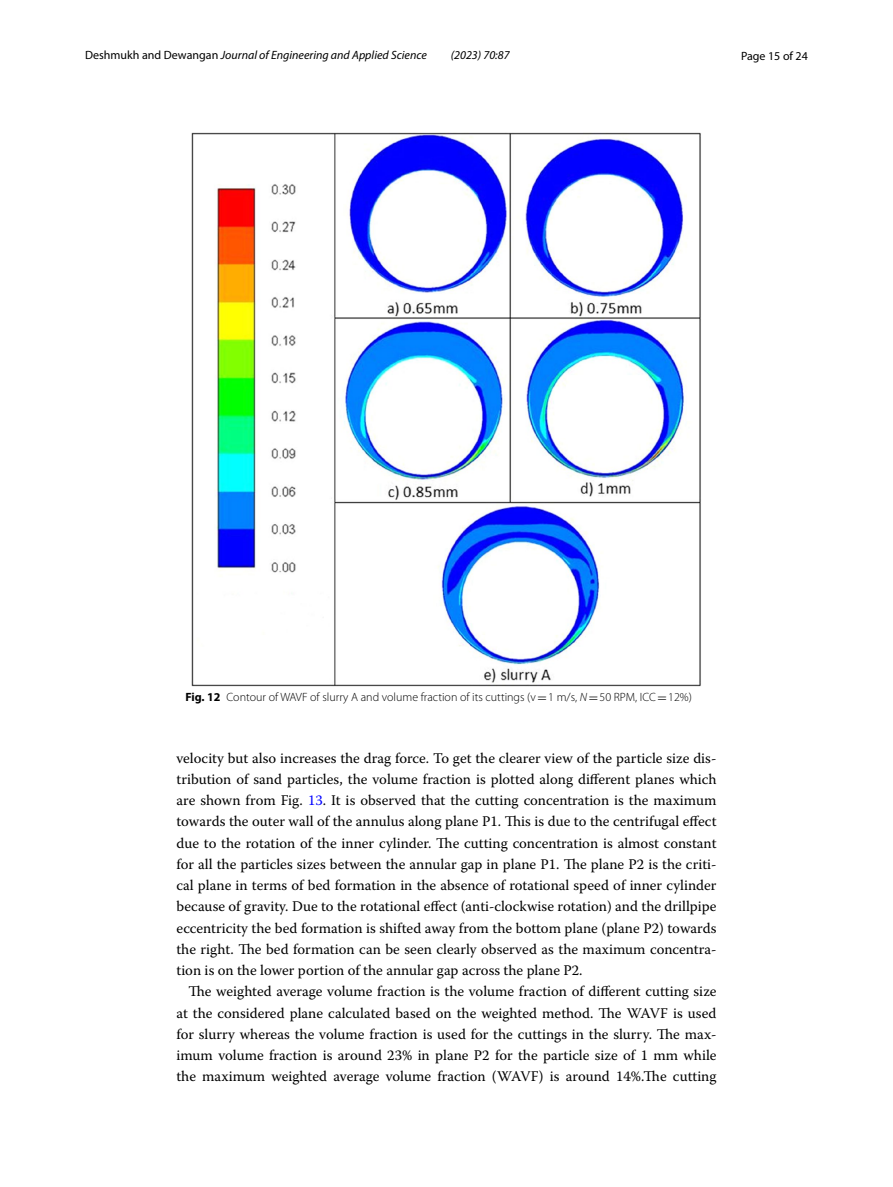
<style>
.page{position:relative;width:893px;height:1187px;background:#fff}
.page>*{position:absolute;margin:0;border:0;box-sizing:border-box;transform-origin:0 0}
.t1{font:14.7px/21.3px "Warnock Pro";color:#000;text-align:justify}
.t2{font:300 12px "Myriad Pro";color:#000}
.t3{font:italic 12px "Myriad Pro";color:#000}
.t4{font:12px "Myriad Pro";color:#000}
.s1{font-style:normal}
.s2{font-weight:700}
.s3{font-family:"MTSY";font-weight:400}
.s4{font-style:italic}
.s5{color:#00f}
</style>
<div class="page">
<img style="left:191px;top:133px;width:510px;height:553px">
<p class="t3" style="left:85px;top:48px;width:343px"><span class="s1">Deshmukh and Dewangan</span> Journal of Engineering and Applied Science</p>
<p class="t3" style="left:451px;top:48px;width:60px">(2023) 70:87</p>
<p class="t4" style="left:741px;top:48px;width:68px">Page 15 of 24</p>
<p class="t2" style="left:185px;top:690px;width:508px"><span class="s2">Fig. 12</span> Contour of WAVF of slurry A and volume fraction of its cuttings (v<span class="s3">=</span>1 m/s, <span class="s4">N</span><span class="s3">=</span>50 RPM, ICC<span class="s3">=</span>12%)</p>
<p class="t1" style="left:176px;top:747px;width:542px">velocity but also increases the drag force. To get the clearer view of the particle size dis&shy;tribution of sand particles, the volume fraction is plotted along different planes which are shown from Fig. <span class="s5">13</span>. It is observed that the cutting concentration is the maximum towards the outer wall of the annulus along plane P1. This is due to the centrifugal effect due to the rotation of the inner cylinder. The cutting concentration is almost constant for all the particles sizes between the annular gap in plane P1. The plane P2 is the criti&shy;cal plane in terms of bed formation in the absence of rotational speed of inner cylinder because of gravity. Due to the rotational effect (anti-clockwise rotation) and the drillpipe eccentricity the bed formation is shifted away from the bottom plane (plane P2) towards the right. The bed formation can be seen clearly observed as the maximum concentra&shy;tion is on the lower portion of the annular gap across the plane P2.</p>
<p class="t1" style="left:176px;top:980px;width:542px;text-indent:12px">The weighted average volume fraction is the volume fraction of different cutting size at the considered plane calculated based on the weighted method. The WAVF is used for slurry whereas the volume fraction is used for the cuttings in the slurry. The max&shy;imum volume fraction is around 23% in plane P2 for the particle size of 1 mm while the maximum weighted average volume fraction (WAVF) is around 14%.The cutting</p>
</div>
